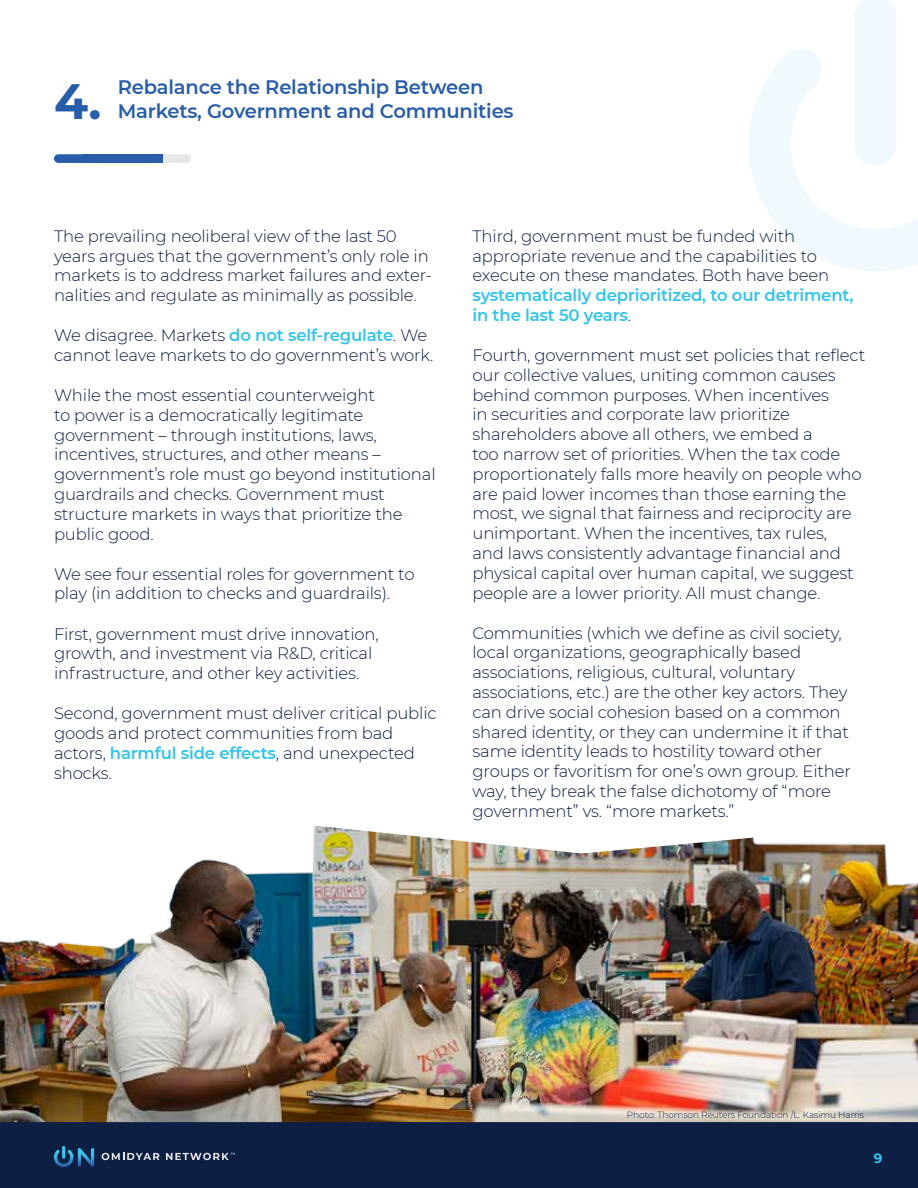
<style>
.page{position:relative;width:918px;height:1188px;background:#fff}
.page>*{position:absolute;margin:0;border:0;box-sizing:border-box;transform-origin:0 0}
.t1{font:700 49.5px "Montserrat";color:#285dab}
.t2{font:600 19.5px "Montserrat";letter-spacing:-.01em;color:#285dab}
.t3{font:300 16.5px/19.8px "Montserrat";letter-spacing:-.01em;color:#0e1f44}
.t4{font:600 16.5px/19.8px "Montserrat";letter-spacing:-.01em;color:#31c4ec}
.t5{font:700 13.5px "Montserrat";color:#31c4ec}
.t6{font:300 9px "Montserrat";letter-spacing:-.01em;color:#0e1f44}
.s1{font-weight:600;color:#31c4ec}
.s2{font-weight:300;color:#0e1f44}
</style>
<div class="page">
<svg style="left:749px;top:0;width:169px;height:271px"></svg>
<div style="left:0;top:1120px;width:918px;height:68px;background:#0e1f44"></div>
<svg style="left:54px;top:1146px;width:40px;height:21px"></svg>
<svg style="left:102px;top:1153px;width:57px;height:7px"></svg>
<svg style="left:166px;top:1153px;width:69px;height:7px"></svg>
<svg style="left:54px;top:154px;width:28px;height:9px"></svg>
<svg style="left:163px;top:154px;width:28px;height:9px"></svg>
<div style="left:82px;top:154px;width:27px;height:9px;background:#285dab"></div>
<div style="left:109px;top:154px;width:27px;height:9px;background:#285dab"></div>
<div style="left:136px;top:154px;width:27px;height:9px;background:#285dab"></div>
<img style="left:0;top:825px;width:918px;height:297px">
<h1 class="t1" style="left:54px;top:66px;width:49px">4.</h1>
<p class="t2" style="left:118px;top:74px;width:367px">Rebalance the Relationship Between</p>
<p class="t2" style="left:118px;top:97px;width:397px">Markets, Government and Communities</p>
<p class="t3" style="left:54px;top:225px;width:380px">The prevailing neoliberal view of the last 50 years argues that the government’s only role in markets is to address market failures and exter&shy;nalities and regulate as minimally as possible.</p>
<p class="t3" style="left:54px;top:325px;width:381px">We disagree. Markets <span class="s1">do not self-regulate</span>. We cannot leave markets to do government’s work.</p>
<p class="t3" style="left:54px;top:385px;width:383px">While the most essential counterweight<br>to power is a democratically legitimate government – through institutions, laws, incentives, structures, and other means – government’s role must go beyond institutional guardrails and checks. Government must structure markets in ways that prioritize the public good.</p>
<p class="t3" style="left:54px;top:563px;width:362px">We see four essential roles for government to play (in addition to checks and guardrails).</p>
<p class="t3" style="left:54px;top:623px;width:326px">First, government must drive innovation, growth, and investment via R&amp;D, critical infrastructure, and other key activities.</p>
<p class="t3" style="left:54px;top:703px;width:384px">Second, government must deliver critical public goods and protect communities from bad actors, <span class="s1">harmful side effects</span>, and unexpected shocks.</p>
<p class="t3" style="left:473px;top:225px;width:358px">Third, government must be funded with appropriate revenue and the capabilities to execute on these mandates. Both have been</p>
<p class="t4" style="left:473px;top:285px;width:383px">systematically deprioritized, to our detriment, in the last 50 years<span class="s2">.</span></p>
<p class="t3" style="left:473px;top:345px;width:394px">Fourth, government must set policies that reflect our collective values, uniting common causes behind common purposes. When incentives<br>in securities and corporate law prioritize shareholders above all others, we embed a<br>too narrow set of priorities. When the tax code proportionately falls more heavily on people who are paid lower incomes than those earning the most, we signal that fairness and reciprocity are unimportant. When the incentives, tax rules,<br>and laws consistently advantage financial and physical capital over human capital, we suggest people are a lower priority. All must change.</p>
<p class="t3" style="left:473px;top:622px;width:380px">Communities (which we define as civil society, local organizations, geographically based associations, religious, cultural, voluntary associations, etc.) are the other key actors. They can drive social cohesion based on a common shared identity, or they can undermine it if that same identity leads to hostility toward other groups or favoritism for one’s own group. Either way, they break the false dichotomy of “more government” vs. “more markets.”</p>
<p class="t6" style="left:627px;top:1109px;width:239px">Photo: Thomson Reuters Foundation /L. Kasimu Harris</p>
<p class="t5" style="left:874px;top:1149px;width:10px">9</p>
</div>
